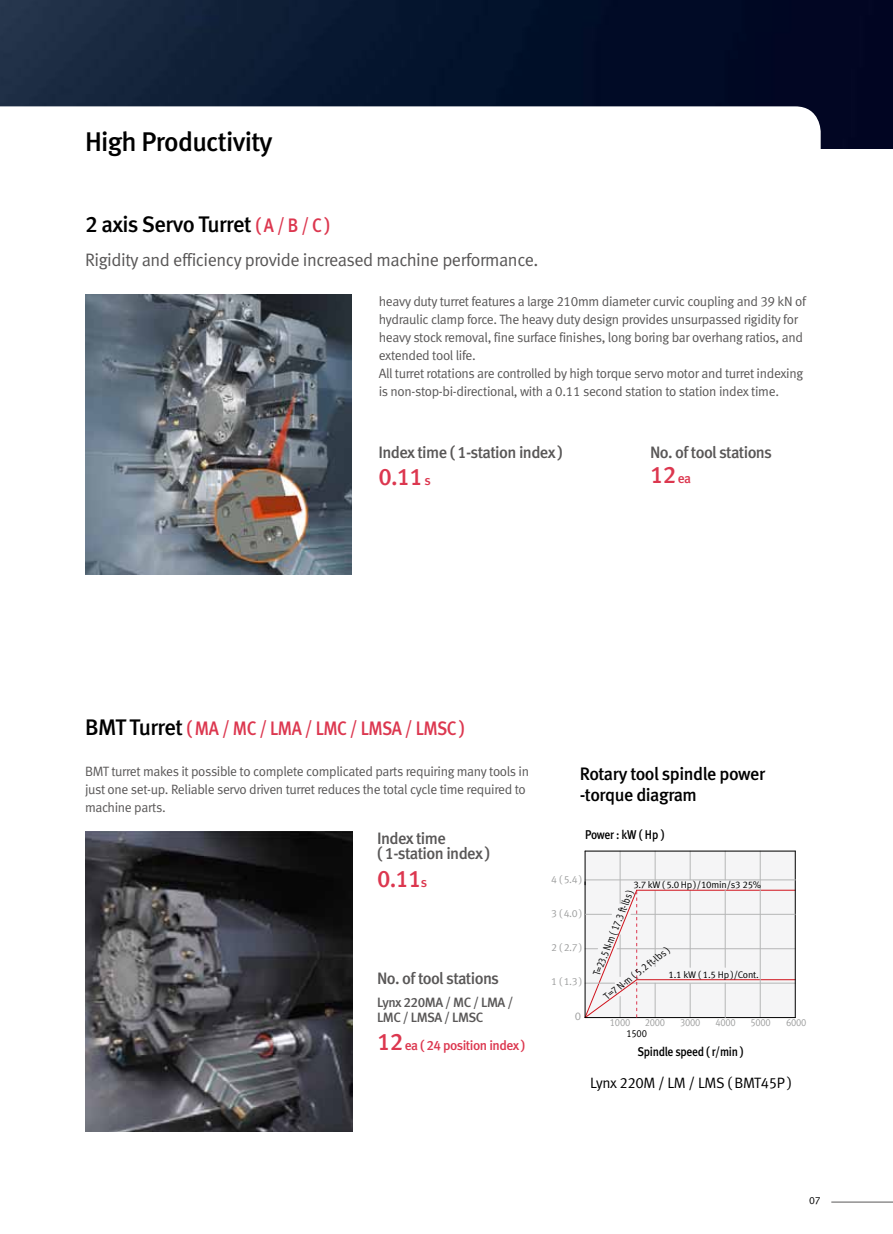
<style>
.page{position:relative;width:893px;height:1234px;background:#fff}
.page>*{position:absolute;margin:0;border:0;box-sizing:border-box;transform-origin:0 0}
.t1{font:27px "Meta Medium LF";letter-spacing:-.025em;color:#000}
.t2{font:24px "Meta Medium LF";color:#dc374f}
.t3{font:22.5px "Meta Medium LF";letter-spacing:-.025em;color:#000}
.t4{font:19.5px "Meta Medium LF";letter-spacing:-.025em;color:#dc374f;scale:.9 1}
.t5{font:18px "Meta Normal LF";letter-spacing:-.025em;color:#595757}
.t6{font:18px/21px "Meta Medium LF";letter-spacing:-.025em;color:#000}
.t7{font:16.5px/15px "Meta Medium LF";letter-spacing:-.035em;color:#595757}
.t8{font:15px "Meta Normal LF";letter-spacing:-.025em;color:#000}
.t9{font:13.5px/18px "Meta Normal LF";letter-spacing:-.025em;color:#595757}
.t10{font:13.5px/15px "Meta Medium LF";letter-spacing:-.035em;color:#595757}
.t11{font:13.5px "Meta Medium LF";letter-spacing:-.035em;color:#dc374f}
.t12{font:12.75px "Meta Medium LF";letter-spacing:-.025em;color:#000;scale:.9 1}
.t13{font:11.25px "Meta Normal LF";color:#9fa0a0}
.t14{font:10.8px "Meta Normal LF";color:#000;scale:.82 1}
.t15{font:10.5px "Meta Normal LF";color:#000}
.t16{font:10.35px "Meta Normal LF";letter-spacing:-.025em;color:#9fa0a0}
.t17{font:10.35px "Meta Normal LF";letter-spacing:-.025em;color:#9fa0a0;scale:.91 1}
.t18{font:10.35px "Meta Normal LF";color:#000;scale:.91 1}
.t19{font:10.05px "Meta Normal LF";color:#000;scale:.92 1}
.t20{font:9.6px "Meta Normal LF";letter-spacing:-.025em;color:#000}
.s1{font-size:19.5px;color:#dc374f}
.s2{font-size:13.5px}
.s3{font-size:22.5px;color:#000}
.s4{font-size:24px}
</style>
<div class="page">
<hr style="left:831px;top:1201px;width:62px;height:1px;background:#595757">
<img style="left:0;top:0;width:893px;height:149px">
<svg style="left:0;top:106px;width:821px;height:43px"></svg>
<img style="left:85px;top:831px;width:268px;height:300px">
<img style="left:85px;top:294px;width:267px;height:281px">
<div style="left:585px;top:850px;width:210px;height:167px;background:#f5f5f6"></div>
<hr style="left:629px;top:982px;width:166px;height:1px;background:#b5b6b6">
<hr style="left:620px;top:850px;width:1px;height:53px;background:#b5b6b6">
<hr style="left:617px;top:948px;width:178px;height:1px;background:#b5b6b6">
<svg style="left:690px;top:851px;width:1px;height:28px"></svg>
<hr style="left:655px;top:850px;width:1px;height:30px;background:#b5b6b6">
<hr style="left:655px;top:890px;width:1px;height:76px;background:#b5b6b6">
<svg style="left:725px;top:851px;width:1px;height:28px"></svg>
<hr style="left:690px;top:889px;width:1px;height:78px;background:#b5b6b6">
<hr style="left:637px;top:889px;width:158px;height:1px;background:#d0121b">
<hr style="left:637px;top:979px;width:158px;height:1px;background:#d0121b">
<hr style="left:795px;top:850px;width:1px;height:167px;background:#000">
<hr style="left:760px;top:850px;width:1px;height:167px;background:#b5b6b6">
<hr style="left:585px;top:879px;width:210px;height:1px;background:#b5b6b6">
<hr style="left:631px;top:913px;width:164px;height:1px;background:#b5b6b6">
<hr style="left:690px;top:983px;width:1px;height:34px;background:#b5b6b6">
<hr style="left:655px;top:982px;width:1px;height:35px;background:#b5b6b6">
<hr style="left:585px;top:850px;width:210px;height:1px;background:#000">
<hr style="left:585px;top:1017px;width:210px;height:1px;background:#000">
<hr style="left:585px;top:850px;width:1px;height:167px;background:#000">
<hr style="left:725px;top:982px;width:1px;height:35px;background:#b5b6b6">
<hr style="left:725px;top:889px;width:1px;height:78px;background:#b5b6b6">
<svg style="left:584px;top:881px;width:54px;height:137px"></svg>
<h1 class="t1" style="left:85px;top:125px;width:189px">High Productivity</h1>
<h3 class="t3" style="left:85px;top:211px;width:247px">2 axis Servo Turret <span class="s1">( A / B / C )</span></h3>
<h3 class="t5" style="left:85px;top:249px;width:455px">Rigidity and efficiency provide increased machine performance.</h3>
<p class="t9" style="left:379px;top:292px;width:429px">heavy duty turret features a large 210mm diameter curvic coupling and 39 kN of hydraulic clamp force. The heavy duty design provides unsurpassed rigidity for heavy stock removal, fine surface finishes, long boring bar overhang ratios, and extended tool life.<br>All turret rotations are controlled by high torque servo motor and turret indexing is non-stop-bi-directional, with a 0.11 second station to station index time.</p>
<p class="t7" style="left:378px;top:445px;width:186px">Index time ( 1-station index )</p>
<h2 class="t2" style="left:378px;top:462px;width:54px">0.11 <span class="s2">s</span></h2>
<p class="t7" style="left:650px;top:445px;width:123px">No. of tool stations</p>
<h2 class="t2" style="left:650px;top:461px;width:43px">12 <span class="s2">ea</span></h2>
<h3 class="t4" style="left:85px;top:717px;width:424px"><span class="s3">BMT Turret</span> ( MA / MC / LMA / LMC / LMSA / LMSC )</h3>
<p class="t9" style="left:85px;top:762px;width:446px">BMT turret makes it possible to complete complicated parts requiring many tools in just one set-up. Reliable servo driven turret reduces the total cycle time required to machine parts.</p>
<h3 class="t6" style="left:580px;top:763px;width:187px">Rotary tool spindle power -torque diagram</h3>
<p class="t7" style="left:377px;top:831px;width:115px">Index time<br>( 1-station index )</p>
<h2 class="t2" style="left:377px;top:864px;width:52px">0.11<span class="s2">s</span></h2>
<p class="t7" style="left:377px;top:970px;width:123px">No. of tool stations</p>
<p class="t10" style="left:377px;top:995px;width:138px">Lynx 220MA / MC / LMA /<br>LMC / LMSA / LMSC</p>
<p class="t11" style="left:377px;top:1037px;width:150px"><span class="s4">12</span> ea ( 24 position index )</p>
<p class="t12" style="left:585px;top:827px;width:90px">Power : kW ( Hp )</p>
<p class="t20" style="left:633px;top:878px;width:129px">3.7 kW ( 5.0 Hp )/10min/s3 25%</p>
<p class="t16" style="left:551px;top:873px;width:33px">4 ( 5.4 )</p>
<p class="t14" style="left:590px;top:972px;width:113px;rotate:-68deg">T=23.5 N.m ( 17.3 ft-lbs )</p>
<p class="t16" style="left:551px;top:907px;width:33px">3 ( 4.0 )</p>
<p class="t16" style="left:551px;top:941px;width:33px">2 ( 2.7 )</p>
<p class="t16" style="left:551px;top:975px;width:33px">1 ( 1.3 )</p>
<p class="t13" style="left:575px;top:1009px;width:8px">0</p>
<p class="t19" style="left:602px;top:992px;width:88px;rotate:-37deg">T=7 N.m ( 5.2 ft-lbs )</p>
<p class="t20" style="left:668px;top:969px;width:92px">1.1 kW ( 1.5 Hp )/Cont.</p>
<p class="t17" style="left:610px;top:1016px;width:24px">1000</p>
<p class="t17" style="left:645px;top:1016px;width:24px">2000</p>
<p class="t17" style="left:680px;top:1016px;width:24px">3000</p>
<p class="t17" style="left:715px;top:1016px;width:24px">4000</p>
<p class="t17" style="left:750px;top:1016px;width:24px">5000</p>
<p class="t17" style="left:786px;top:1016px;width:24px">6000</p>
<p class="t18" style="left:626px;top:1026px;width:24px">1500</p>
<p class="t12" style="left:637px;top:1043px;width:119px">Spindle speed ( r/min )</p>
<p class="t8" style="left:590px;top:1073px;width:204px">Lynx 220M / LM / LMS ( BMT45P )</p>
<p class="t15" style="left:809px;top:1194px;width:13px">07</p>
</div>
